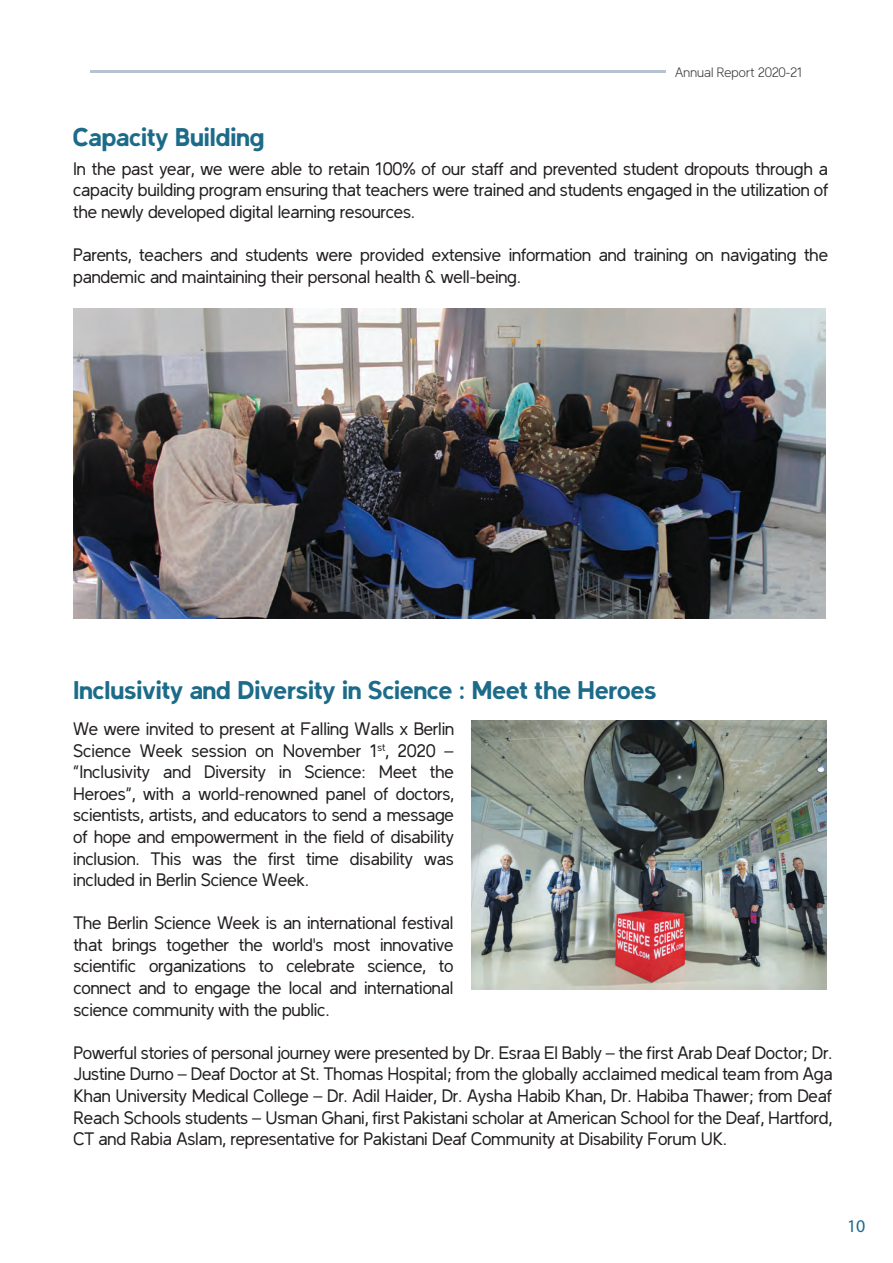
<style>
.page{position:relative;width:893px;height:1263px;background:#fff}
.page>*{position:absolute;margin:0;border:0;box-sizing:border-box;transform-origin:0 0}
.t1{font:700 25.5px "Latinka";color:#1c6b89}
.t2{font:18px/21.6px "Latinka";letter-spacing:-.01em;color:#231f20;text-align:justify}
.t3{font:18px "Myriad Pro";color:#1d6b8a}
.t4{font:300 13.5px "Latinka";letter-spacing:.01em;color:#3e3e3f}
</style>
<div class="page">
<hr style="left:90px;top:70px;width:576px;height:3px;background:#b4c3cf">
<img style="left:471px;top:721px;width:356px;height:269px">
<img style="left:73px;top:309px;width:753px;height:310px">
<h1 class="t1" style="left:73px;top:126px;width:193px">Capacity Building</h1>
<p class="t4" style="left:675px;top:66px;width:129px">Annual Report 2020-21</p>
<p class="t2" style="left:73px;top:159px;width:757px">In the past year, we were able to retain 100% of our staff and prevented student dropouts through a capacity building program ensuring that teachers were trained and students engaged in the utilization of the newly developed digital learning resources.</p>
<p class="t2" style="left:73px;top:246px;width:756px">Parents, teachers and students were provided extensive information and training on navigating the pandemic and maintaining their personal health &amp; well-being.</p>
<h1 class="t1" style="left:73px;top:679px;width:585px">Inclusivity and Diversity in Science : Meet the Heroes</h1>
<p class="t2" style="left:73px;top:719px;width:382px">We were invited to present at Falling Walls x Berlin Science Week session on November 1<sup>st</sup>, 2020 – “Inclusivity and Diversity in Science: Meet the Heroes”, with a world-renowned panel of doctors, scientists, artists, and educators to send a message of hope and empowerment in the field of disability inclusion. This was the first time disability was included in Berlin Science Week.</p>
<p class="t2" style="left:73px;top:914px;width:382px">The Berlin Science Week is an international festival that brings together the world's most innovative scientific organizations to celebrate science, to connect and to engage the local and international science community with the public.</p>
<p class="t2" style="left:74px;top:1043px;width:760px">Powerful stories of personal journey were presented by Dr. Esraa El Bably – the first Arab Deaf Doctor; Dr.<br>Justine Durno – Deaf Doctor at St. Thomas Hospital; from the globally acclaimed medical team from Aga Khan University Medical College – Dr. Adil Haider, Dr. Aysha Habib Khan, Dr. Habiba Thawer; from Deaf Reach Schools students – Usman Ghani, first Pakistani scholar at American School for the Deaf, Hartford, CT and Rabia Aslam, representative for Pakistani Deaf Community at Disability Forum UK.</p>
<p class="t3" style="left:847px;top:1220px;width:20px">10</p>
</div>
